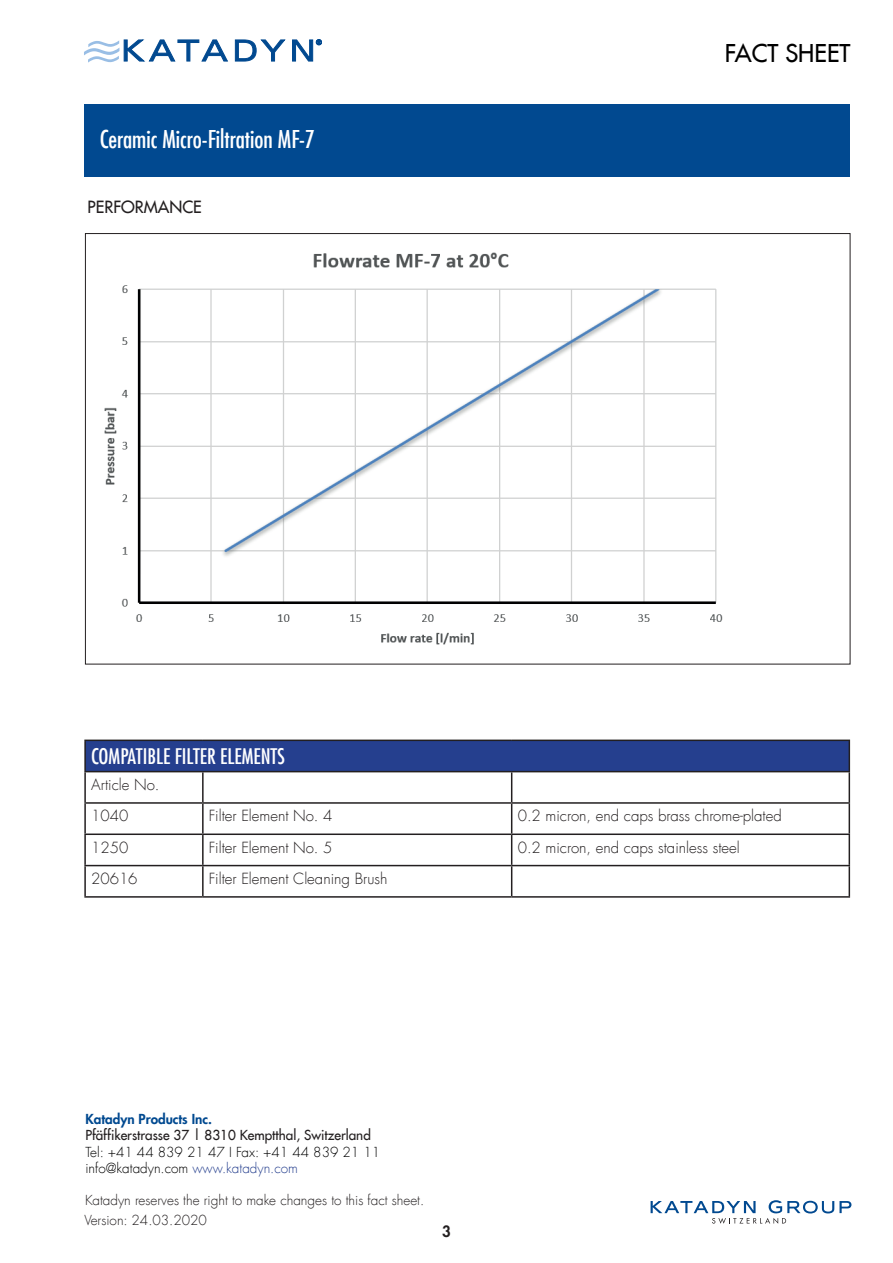
<style>
.page{position:relative;width:893px;height:1263px;background:#fff}
.page>*{position:absolute;margin:0;border:0;box-sizing:border-box;transform-origin:0 0}
.t1{font:500 condensed 24px "Futura Com";color:#fff}
.t2{font:24px "Futura";color:#000}
.t3{font:500 condensed 21px "Futura Com";color:#fff}
.t4{font:16.5px "Futura";color:#231f20}
.t5{font:300 15px/31.3px "Futura Com";color:#231f20}
.t6{font:800 15px "Futura";color:#231f20}
.t7{font:300 13.5px "Futura Com";color:#231f20}
.t8{font:300 13.5px/16.2px "Futura Com";color:#000}
.t9{font:13.5px "Futura";color:#231f20}
.t10{font:800 13.5px "Futura";color:#014990}
.s1{color:#253f8e}
</style>
<div class="page">
<img style="left:104px;top:252px;width:619px;height:393px">
<svg style="left:651px;top:1200px;width:200px;height:24px"></svg>
<svg style="left:84px;top:39px;width:202px;height:24px"></svg>
<svg style="left:292px;top:39px;width:30px;height:23px"></svg>
<div style="left:84px;top:104px;width:766px;height:73px;background:#014990"></div>
<div style="left:85px;top:740px;width:764px;height:32px;background:#253f8e"></div>
<hr style="left:84px;top:739px;width:119px;height:2px;background:#231f20">
<hr style="left:84px;top:741px;width:2px;height:30px;background:#231f20">
<hr style="left:203px;top:739px;width:309px;height:2px;background:#231f20">
<hr style="left:512px;top:739px;width:338px;height:2px;background:#231f20">
<hr style="left:849px;top:741px;width:1px;height:30px;background:#231f20">
<hr style="left:84px;top:771px;width:119px;height:1px;background:#231f20">
<hr style="left:84px;top:772px;width:2px;height:30px;background:#231f20">
<hr style="left:203px;top:771px;width:309px;height:1px;background:#231f20">
<hr style="left:202px;top:772px;width:2px;height:30px;background:#231f20">
<hr style="left:512px;top:771px;width:338px;height:1px;background:#231f20">
<hr style="left:511px;top:772px;width:1px;height:30px;background:#231f20">
<hr style="left:849px;top:772px;width:1px;height:30px;background:#231f20">
<hr style="left:84px;top:802px;width:119px;height:2px;background:#231f20">
<hr style="left:84px;top:804px;width:2px;height:29px;background:#231f20">
<hr style="left:203px;top:802px;width:309px;height:2px;background:#231f20">
<hr style="left:202px;top:804px;width:2px;height:29px;background:#231f20">
<hr style="left:512px;top:802px;width:338px;height:2px;background:#231f20">
<svg style="left:511px;top:804px;width:1px;height:29px"></svg>
<svg style="left:849px;top:804px;width:1px;height:29px"></svg>
<hr style="left:84px;top:833px;width:119px;height:2px;background:#231f20">
<hr style="left:84px;top:835px;width:2px;height:30px;background:#231f20">
<hr style="left:203px;top:833px;width:309px;height:2px;background:#231f20">
<hr style="left:202px;top:835px;width:2px;height:30px;background:#231f20">
<hr style="left:512px;top:833px;width:338px;height:2px;background:#231f20">
<hr style="left:511px;top:835px;width:1px;height:30px;background:#231f20">
<hr style="left:849px;top:835px;width:1px;height:30px;background:#231f20">
<hr style="left:84px;top:865px;width:119px;height:1px;background:#231f20">
<hr style="left:84px;top:866px;width:2px;height:30px;background:#231f20">
<hr style="left:203px;top:865px;width:309px;height:1px;background:#231f20">
<hr style="left:202px;top:866px;width:2px;height:30px;background:#231f20">
<hr style="left:512px;top:865px;width:338px;height:1px;background:#231f20">
<hr style="left:511px;top:866px;width:1px;height:30px;background:#231f20">
<hr style="left:849px;top:866px;width:1px;height:30px;background:#231f20">
<hr style="left:84px;top:896px;width:119px;height:2px;background:#231f20">
<hr style="left:203px;top:896px;width:309px;height:2px;background:#231f20">
<hr style="left:512px;top:896px;width:338px;height:2px;background:#231f20">
<h1 class="t1" style="left:100px;top:122px;width:216px">Ceramic Micro-Filtration MF-7</h1>
<p class="t4" style="left:88px;top:197px;width:116px">PERFORMANCE</p>
<h1 class="t2" style="left:725px;top:38px;width:127px">FACT SHEET</h1>
<h2 class="t3" style="left:91px;top:741px;width:195px">COMPATIBLE FILTER ELEMENTS</h2>
<p class="t5" style="left:91px;top:769px;width:70px">Article No.<br>1040</p>
<p class="t5" style="left:209px;top:800px;width:125px">Filter Element No. 4</p>
<p class="t5" style="left:518px;top:800px;width:266px">0.2 micron, end caps brass chrome-plated</p>
<p class="t5" style="left:91px;top:831px;width:39px">1250</p>
<p class="t5" style="left:209px;top:831px;width:125px">Filter Element No. 5</p>
<p class="t5" style="left:518px;top:831px;width:224px">0.2 micron, end caps stainless steel</p>
<p class="t5" style="left:91px;top:863px;width:48px">20616</p>
<p class="t5" style="left:209px;top:863px;width:180px">Filter Element Cleaning Brush</p>
<p class="t10" style="left:85px;top:1110px;width:128px">Katadyn Products Inc.</p>
<p class="t9" style="left:85px;top:1126px;width:287px">Pfäffikerstrasse 37 | 8310 Kemptthal, Switzerland</p>
<p class="t8" style="left:85px;top:1144px;width:296px">Tel: +41 44 839 21 47 I Fax: +41 44 839 21 11 info@katadyn.com <span class="s1">www.katadyn.com</span></p>
<p class="t7" style="left:84px;top:1211px;width:124px">Version: 24.03.2020</p>
<p class="t7" style="left:85px;top:1191px;width:341px">Katadyn reserves the right to make changes to this fact sheet.</p>
<p class="t6" style="left:442px;top:1222px;width:10px">3</p>
</div>
